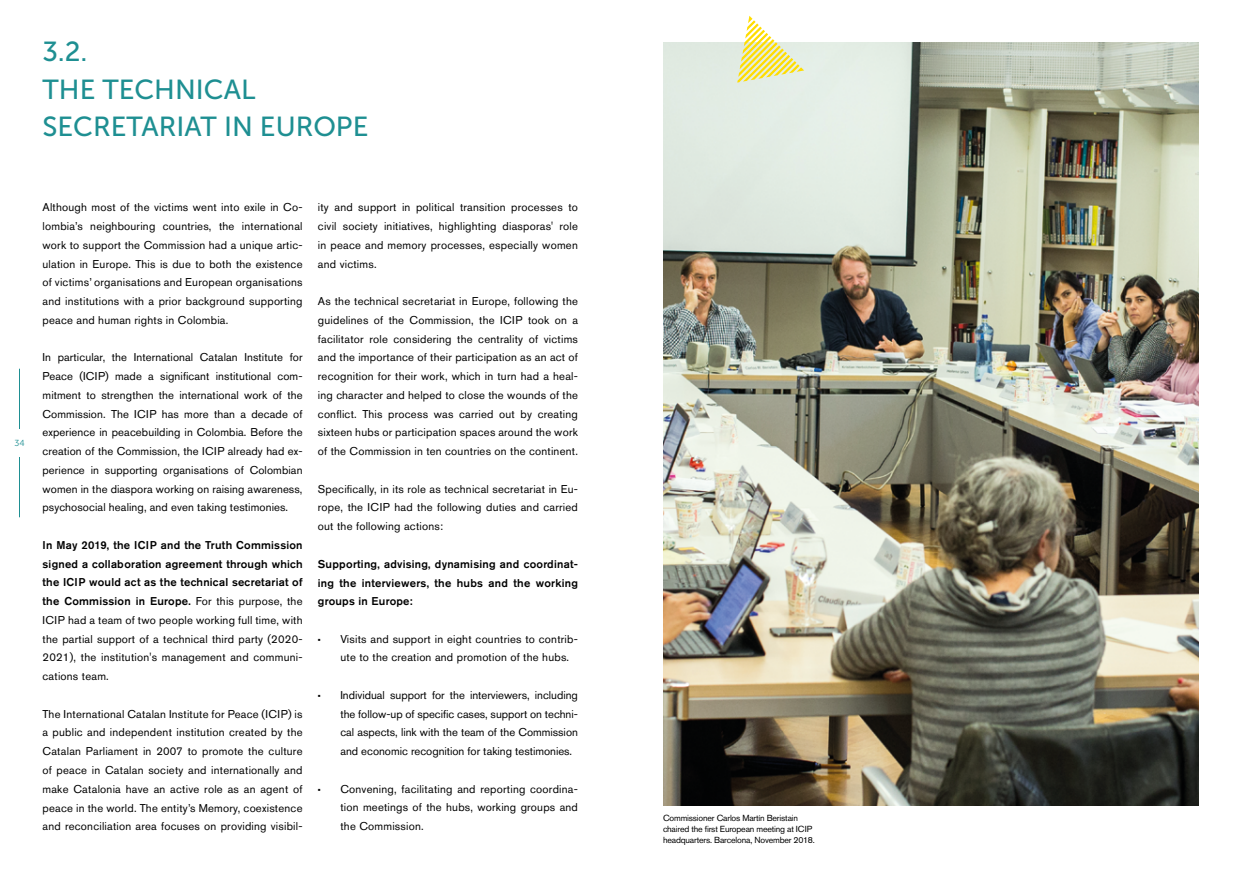
<style>
.page{position:relative;width:1241px;height:886px;background:#fff}
.page>*{position:absolute;margin:0;border:0;box-sizing:border-box;transform-origin:0 0}
.t1{font:27.5px/37.5px "Museo Sans 500";color:#1e8f92}
.t2{font:11.25px/18.8px "Akzidenz Grotesk Pro";letter-spacing:.02em;color:#000;text-align:justify}
.t3{font:500 11.25px/18.8px "Akzidenz Grotesk Pro";letter-spacing:.02em;color:#000;text-align:justify}
.t4{font:8.75px/11.2px "Akzidenz Grotesk Pro";letter-spacing:-.02em;color:#000}
.t5{font:8.75px "Museo Sans 300";color:#1e8f92}
.s1{font-weight:500}
.s2{font-size:8.75px}
</style>
<div class="page">
<hr style="left:19px;top:369px;width:1px;height:60px;background:#1e8f92">
<hr style="left:19px;top:457px;width:1px;height:60px;background:#1e8f92">
<img style="left:663px;top:43px;width:535px;height:762px">
<svg style="left:737px;top:16px;width:67px;height:67px"></svg>
<h1 class="t1" style="left:43px;top:33px;width:327px">3.2.<br>THE TECHNICAL<br>SECRETARIAT IN EUROPE</h1>
<p class="t5" style="left:14px;top:438px;width:12px">34</p>
<p class="t2" style="left:43px;top:198px;width:261px">Although most of the victims went into exile in Co&shy;lombia’s neighbouring countries, the international work to support the Commission had a unique artic&shy;ulation in Europe. This is due to both the existence of victims’ organisations and European organisations and institutions with a prior background supporting peace and human rights in Colombia.</p>
<p class="t2" style="left:43px;top:348px;width:261px">In particular, the International Catalan Institute for Peace (ICIP) made a significant institutional com&shy;mitment to strengthen the international work of the Commission. The ICIP has more than a decade of experience in peacebuilding in Colombia. Before the creation of the Commission, the ICIP already had ex&shy;perience in supporting organisations of Colombian women in the diaspora working on raising awareness, psychosocial healing, and even taking testimonies.</p>
<p class="t2" style="left:43px;top:535px;width:261px"><span class="s1">In May 2019, the ICIP and the Truth Commission signed a collaboration agreement through which the ICIP would act as the technical secretariat of the Commission in Europe.</span> For this purpose, the ICIP had a team of two people working full time, with the partial support of a technical third party (2020- 2021), the institution's management and communi&shy;cations team.</p>
<p class="t2" style="left:43px;top:704px;width:261px">The International Catalan Institute for Peace (ICIP) is a public and independent institution created by the Catalan Parliament in 2007 to promote the culture of peace in Catalan society and internationally and make Catalonia have an active role as an agent of peace in the world. The entity’s Memory, coexistence and reconciliation area focuses on providing visibil-</p>
<p class="t2" style="left:318px;top:198px;width:261px">ity and support in political transition processes to civil society initiatives, highlighting diasporas' role in peace and memory processes, especially women and victims.</p>
<p class="t2" style="left:318px;top:292px;width:261px">As the technical secretariat in Europe, following the guidelines of the Commission, the ICIP took on a facilitator role considering the centrality of victims and the importance of their participation as an act of recognition for their work, which in turn had a heal&shy;ing character and helped to close the wounds of the conflict. This process was carried out by creating sixteen hubs or participation spaces around the work of the Commission in ten countries on the continent.</p>
<p class="t2" style="left:318px;top:479px;width:261px">Specifically, in its role as technical secretariat in Eu&shy;rope, the ICIP had the following duties and carried out the following actions:</p>
<p class="t3" style="left:318px;top:554px;width:261px">Supporting, advising, dynamising and coordinat&shy;ing the interviewers, the hubs and the working groups in Europe:</p>
<p class="t2" style="left:340px;top:629px;width:239px;text-indent:-22px"><span class="s2">•</span> Visits and support in eight countries to contrib&shy;ute to the creation and promotion of the hubs.</p>
<p class="t2" style="left:340px;top:685px;width:239px;text-indent:-22px"><span class="s2">•</span> Individual support for the interviewers, including the follow-up of specific cases, support on techni&shy;cal aspects, link with the team of the Commission and economic recognition for taking testimonies.</p>
<p class="t2" style="left:340px;top:779px;width:239px;text-indent:-22px"><span class="s2">•</span> Convening, facilitating and reporting coordina&shy;tion meetings of the hubs, working groups and the Commission.</p>
<p class="t4" style="left:663px;top:812px;width:153px">Commissioner Carlos Martín Beristain chaired the first European meeting at ICIP headquarters. Barcelona, November 2018.</p>
</div>
